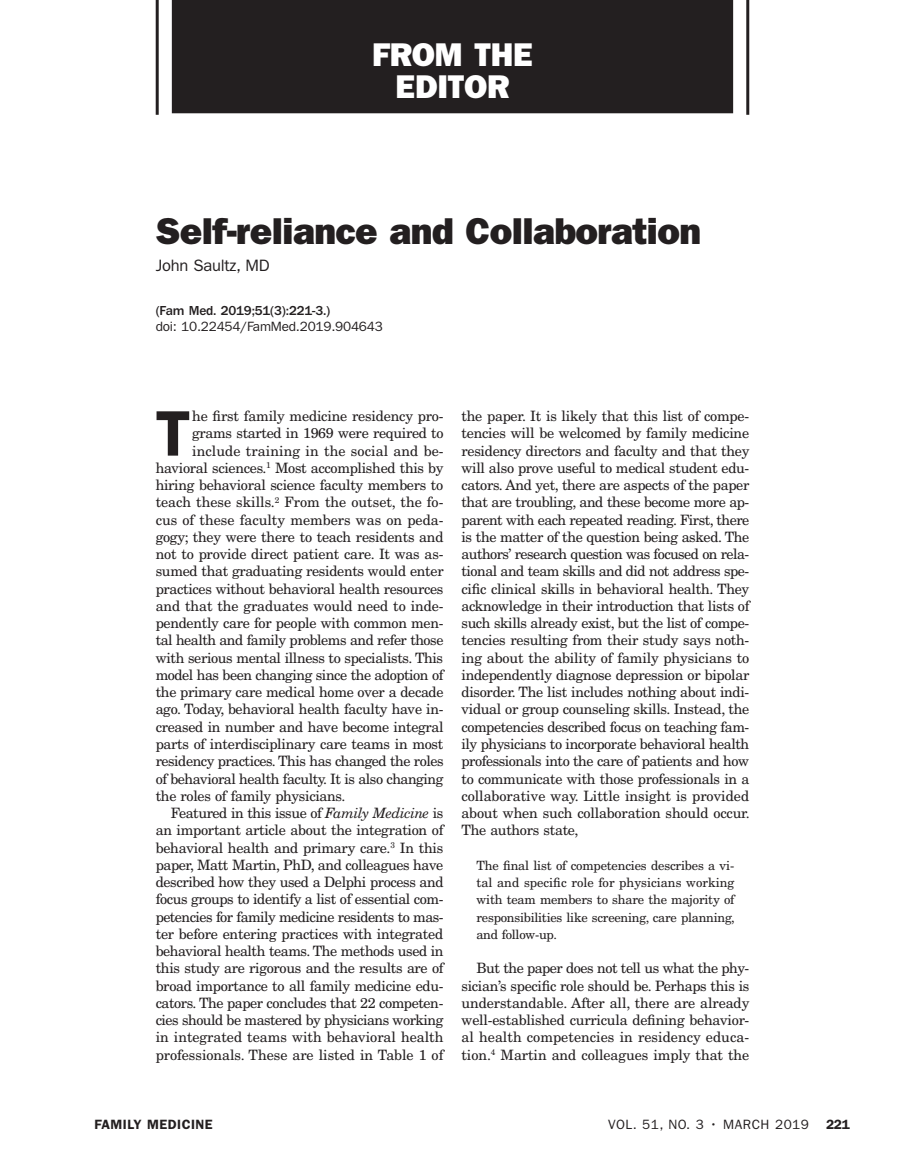
<style>
.page{position:relative;width:905px;height:1175px;background:#fff}
.page>*{position:absolute;margin:0;border:0;box-sizing:border-box;transform-origin:0 0}
.Body_Text_with_Dro{font:600 64.5px "ITC Franklin Gothic Std";color:#231f20}
.Headline_Major{font:37.5px "ITC Franklin Gothic Std Hvy";letter-spacing:-.015em;color:#231f20}
.t1{font:33px/31.5px "ITC Franklin Gothic Std Hvy";letter-spacing:-.005em;color:#fff;text-align:center}
.Author{font:16.5px "ITC Franklin Gothic Std";letter-spacing:-.015em;color:#231f20}
.Body_Text{font:14.25px/17.2px "New Century Schlbk LT Std";letter-spacing:-.005em;color:#231f20;text-align:justify}
.Body_Text_with_Dro-2{font:14.25px "New Century Schlbk LT Std";letter-spacing:-.02em;color:#231f20}
.Body_Text_with_Dro-3{font:14.25px "New Century Schlbk LT Std";color:#231f20}
.Body_Text_with_Dro-4{font:14.25px "New Century Schlbk LT Std";letter-spacing:.005em;color:#231f20}
.Abstract_DOI_Cite{font:13.5px "ITC Franklin Gothic Std";letter-spacing:-.015em;color:#231f20}
.Abstract_Text_Cite{font:500 13.5px "ITC Franklin Gothic Std";letter-spacing:-.015em;color:#231f20}
.Abstract_DOI_Cite-2{font:13.5px "ITC Franklin Gothic Std";letter-spacing:.035em;color:#231f20}
.t2{font:600 13.5px "ITC Franklin Gothic Std";letter-spacing:.035em;color:#231f20}
.Block_Quote{font:12.75px/17.2px "New Century Schlbk LT Std";letter-spacing:-.02em;color:#231f20;text-align:justify}
.s1{font-style:italic}
</style>
<div class="page">
<div style="left:172px;top:0;width:561px;height:113px;background:#231f20"></div>
<hr style="left:746px;top:0;width:3px;height:115px;background:#231f20">
<hr style="left:156px;top:0;width:3px;height:115px;background:#231f20">
<h3 class="t1" style="left:372px;top:39px;width:162px">FROM THE<br>EDITOR</h3>
<p class="Headline_Major" style="left:156px;top:209px;width:547px">Self-reliance and Collaboration</p>
<p class="Author" style="left:156px;top:256px;width:116px">John Saultz, MD</p>
<p class="Abstract_Text_Cite" style="left:156px;top:302px;width:176px">(Fam Med. 2019;51(3):221-3.)</p>
<p class="Abstract_DOI_Cite" style="left:156px;top:319px;width:229px">doi: 10.22454/FamMed.2019.904643</p>
<p class="Body_Text_with_Dro" style="left:156px;top:395px;width:36px">T</p>
<p class="Body_Text_with_Dro-2" style="left:192px;top:407px;width:253px">he first family medicine residency pro-</p>
<p class="Body_Text_with_Dro-2" style="left:192px;top:424px;width:253px">grams started in 1969 were required to</p>
<p class="Body_Text_with_Dro-4" style="left:192px;top:442px;width:253px">include training in the social and be-</p>
<p class="Body_Text_with_Dro-2" style="left:156px;top:459px;width:289px">havioral sciences.<sup>1</sup> Most accomplished this by</p>
<p class="Body_Text_with_Dro-2" style="left:156px;top:476px;width:289px">hiring behavioral science faculty members to</p>
<p class="Body_Text_with_Dro-3" style="left:156px;top:493px;width:289px">teach these skills.<sup>2</sup> From the outset, the fo-</p>
<p class="Body_Text_with_Dro-3" style="left:156px;top:511px;width:289px">cus of these faculty members was on peda-</p>
<p class="Body_Text_with_Dro-2" style="left:156px;top:528px;width:289px">gogy; they were there to teach residents and</p>
<p class="Body_Text_with_Dro-2" style="left:156px;top:545px;width:289px">not to provide direct patient care. It was as-</p>
<p class="Body_Text_with_Dro-2" style="left:156px;top:562px;width:289px">sumed that graduating residents would enter</p>
<p class="Body_Text_with_Dro-2" style="left:156px;top:580px;width:289px">practices without behavioral health resources</p>
<p class="Body_Text_with_Dro-2" style="left:156px;top:597px;width:289px">and that the graduates would need to inde-</p>
<p class="Body_Text_with_Dro-2" style="left:156px;top:614px;width:289px">pendently care for people with common men-</p>
<p class="Body_Text_with_Dro-2" style="left:156px;top:631px;width:289px">tal health and family problems and refer those</p>
<p class="Body_Text_with_Dro-2" style="left:156px;top:649px;width:289px">with serious mental illness to specialists. This</p>
<p class="Body_Text_with_Dro-2" style="left:156px;top:666px;width:289px">model has been changing since the adoption of</p>
<p class="Body_Text_with_Dro-2" style="left:156px;top:683px;width:289px">the primary care medical home over a decade</p>
<p class="Body_Text_with_Dro-2" style="left:156px;top:700px;width:289px">ago. Today, behavioral health faculty have in-</p>
<p class="Body_Text_with_Dro-2" style="left:156px;top:718px;width:289px">creased in number and have become integral</p>
<p class="Body_Text_with_Dro-2" style="left:156px;top:735px;width:289px">parts of interdisciplinary care teams in most</p>
<p class="Body_Text_with_Dro-2" style="left:156px;top:752px;width:289px">residency practices. This has changed the roles</p>
<p class="Body_Text_with_Dro-2" style="left:156px;top:769px;width:289px">of behavioral health faculty. It is also changing</p>
<p class="Body_Text_with_Dro-2" style="left:156px;top:787px;width:191px">the roles of family physicians.</p>
<p class="Body_Text" style="left:156px;top:804px;width:289px;text-indent:15px">Featured in this issue of <span class="s1">Family Medicine</span> is an important article about the integration of behavioral health and primary care.<sup>3</sup> In this paper, Matt Martin, PhD, and colleagues have described how they used a Delphi process and focus groups to identify a list of essential com&shy;petencies for family medicine residents to mas&shy;ter before entering practices with integrated behavioral health teams. The methods used in this study are rigorous and the results are of broad importance to all family medicine edu&shy;cators. The paper concludes that 22 competen&shy;cies should be mastered by physicians working in integrated teams with behavioral health professionals. These are listed in Table 1 of</p>
<p class="Body_Text" style="left:461px;top:407px;width:290px">the paper. It is likely that this list of compe&shy;tencies will be welcomed by family medicine residency directors and faculty and that they will also prove useful to medical student edu&shy;cators. And yet, there are aspects of the paper that are troubling, and these become more ap&shy;parent with each repeated reading. First, there is the matter of the question being asked. The authors’ research question was focused on rela&shy;tional and team skills and did not address spe&shy;cific clinical skills in behavioral health. They acknowledge in their introduction that lists of such skills already exist, but the list of compe&shy;tencies resulting from their study says noth&shy;ing about the ability of family physicians to independently diagnose depression or bipolar disorder. The list includes nothing about indi&shy;vidual or group counseling skills. Instead, the competencies described focus on teaching fam&shy;ily physicians to incorporate behavioral health professionals into the care of patients and how to communicate with those professionals in a collaborative way. Little insight is provided about when such collaboration should occur.<br>The authors state,</p>
<p class="Block_Quote" style="left:476px;top:856px;width:260px">The final list of competencies describes a vi&shy;tal and specific role for physicians working with team members to share the majority of responsibilities like screening, care planning, and follow-up.</p>
<p class="Body_Text" style="left:461px;top:959px;width:289px;text-indent:15px">But the paper does not tell us what the phy&shy;sician’s specific role should be. Perhaps this is understandable. After all, there are already well-established curricula defining behavior&shy;al health competencies in residency educa&shy;tion.<sup>4</sup> Martin and colleagues imply that the</p>
<p class="t2" style="left:94px;top:1116px;width:120px">FAMILY MEDICINE</p>
<p class="Abstract_DOI_Cite-2" style="left:608px;top:1116px;width:202px">VOL. 51, NO. 3 • MARCH 2019</p>
<p class="t2" style="left:826px;top:1116px;width:25px">221</p>
</div>
